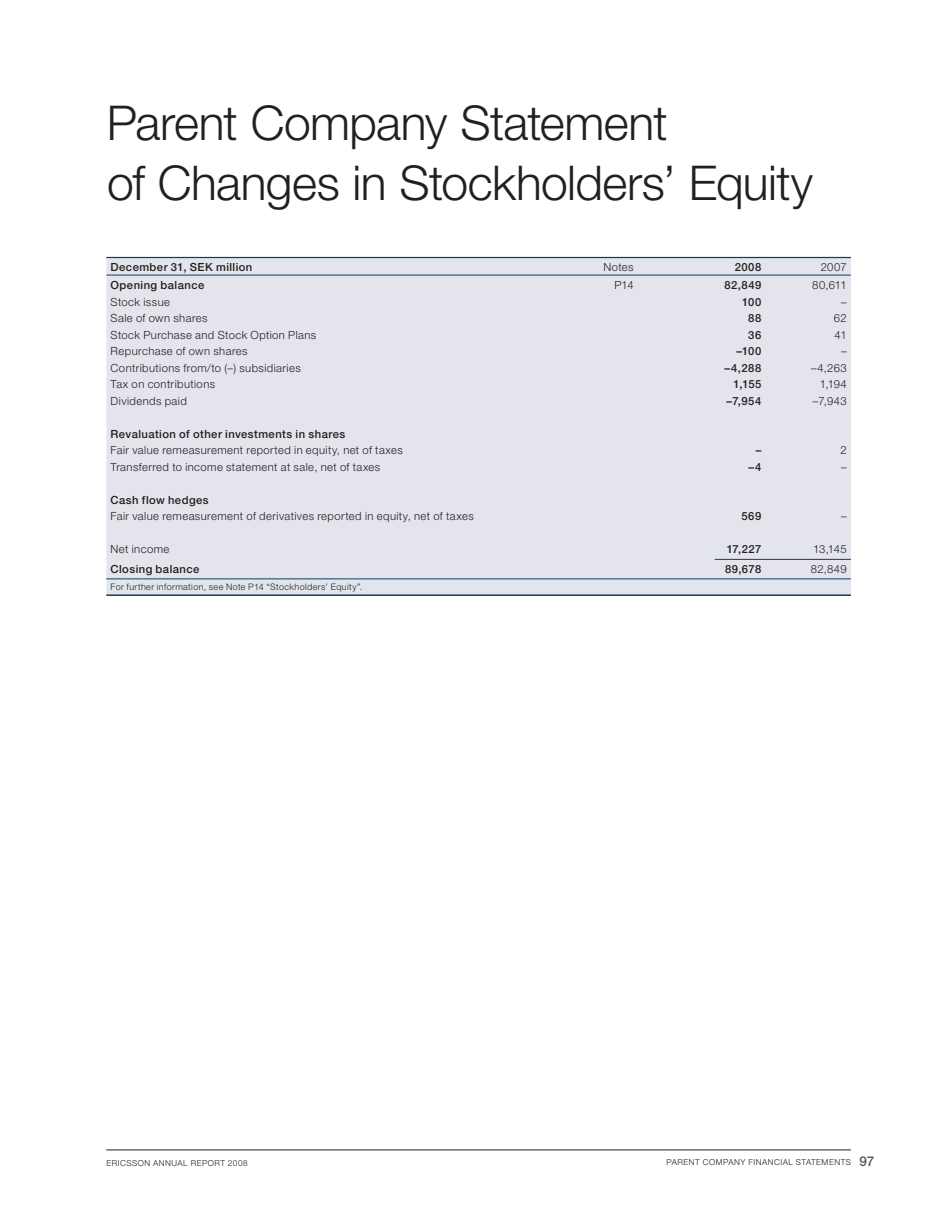
<style>
.page{position:relative;width:936px;height:1212px;background:#fff}
.page>*{position:absolute;margin:0;border:0;box-sizing:border-box;transform-origin:0 0}
.t1{font:300 48px/60px "Ericsson Sans Std";letter-spacing:-.01em;color:#231f20}
.t2{font:300 11.25px/16.5px "Ericsson Sans Std";letter-spacing:.035em;color:#231f20}
.t3{font:500 11.25px "Ericsson Sans Std";letter-spacing:.04em;color:#231f20}
.t4{font:300 9px "Ericsson Sans Std";letter-spacing:.045em;color:#231f20}
.t5{font:300 8.25px "Ericsson Sans Std";letter-spacing:.065em;color:#231f20}
.s1{font-weight:500}
.s2{font-weight:500;font-size:13.5px;color:#57585a}
</style>
<div class="page">
<hr style="left:106px;top:1149px;width:744px;height:1px;background:#231f20">
<hr style="left:106px;top:257px;width:744px;height:1px;background:#024266">
<div style="left:106px;top:258px;width:744px;height:338px;background:#e4e5ec"></div>
<hr style="left:106px;top:275px;width:744px;height:1px;background:#024266">
<hr style="left:714px;top:559px;width:136px;height:1px;background:#024266">
<hr style="left:106px;top:579px;width:744px;height:1px;background:#024266">
<hr style="left:106px;top:594px;width:744px;height:2px;background:#024266">
<p class="t1" style="left:107px;top:92px;width:707px">Parent Company Statement<br>of Changes in Stockholders’ Equity</p>
<p class="t3" style="left:111px;top:260px;width:143px">December 31, SEK million</p>
<p class="t2" style="left:603px;top:259px;width:32px">Notes</p>
<p class="t3" style="left:734px;top:260px;width:28px">2008</p>
<p class="t2" style="left:820px;top:259px;width:27px">2007</p>
<p class="t3" style="left:111px;top:278px;width:95px">Opening balance</p>
<p class="t2" style="left:614px;top:277px;width:21px">P14</p>
<p class="t3" style="left:724px;top:278px;width:38px">82,849</p>
<p class="t2" style="left:812px;top:277px;width:36px">80,611</p>
<p class="t2" style="left:111px;top:293px;width:61px">Stock issue</p>
<p class="t3" style="left:742px;top:295px;width:21px">100</p>
<p class="t2" style="left:841px;top:293px;width:7px">–</p>
<p class="t2" style="left:111px;top:310px;width:98px">Sale of own shares</p>
<p class="t3" style="left:748px;top:311px;width:15px">88</p>
<p class="t2" style="left:833px;top:310px;width:14px">62</p>
<p class="t2" style="left:111px;top:326px;width:207px">Stock Purchase and Stock Option Plans</p>
<p class="t3" style="left:748px;top:328px;width:15px">36</p>
<p class="t2" style="left:834px;top:326px;width:14px">41</p>
<p class="t2" style="left:111px;top:343px;width:138px">Repurchase of own shares</p>
<p class="t3" style="left:736px;top:344px;width:26px">–100</p>
<p class="t2" style="left:841px;top:343px;width:7px">–</p>
<p class="t2" style="left:111px;top:359px;width:192px">Contributions from/to (–) subsidiaries</p>
<p class="t3" style="left:724px;top:361px;width:38px">–4,288</p>
<p class="t2" style="left:811px;top:359px;width:37px">–4,263</p>
<p class="t2" style="left:111px;top:376px;width:106px">Tax on contributions</p>
<p class="t3" style="left:733px;top:377px;width:29px">1,155</p>
<p class="t2" style="left:819px;top:376px;width:28px">1,194</p>
<p class="t2" style="left:111px;top:392px;width:78px">Dividends paid</p>
<p class="t3" style="left:726px;top:394px;width:36px">–7,954</p>
<p class="t2" style="left:812px;top:392px;width:35px">–7,943</p>
<p class="t2" style="left:111px;top:425px;width:294px"><span class="s1">Revaluation of other investments in shares<br></span>Fair value remeasurement reported in equity, net of taxes</p>
<p class="t3" style="left:755px;top:443px;width:7px">–</p>
<p class="t2" style="left:840px;top:442px;width:8px">2</p>
<p class="t2" style="left:111px;top:458px;width:271px">Transferred to income statement at sale, net of taxes</p>
<p class="t3" style="left:748px;top:460px;width:14px">–4</p>
<p class="t2" style="left:841px;top:458px;width:7px">–</p>
<p class="t2" style="left:111px;top:491px;width:364px"><span class="s1">Cash flow hedges<br></span>Fair value remeasurement of derivatives reported in equity, net of taxes</p>
<p class="t3" style="left:741px;top:509px;width:21px">569</p>
<p class="t2" style="left:841px;top:508px;width:7px">–</p>
<p class="t2" style="left:111px;top:541px;width:60px">Net income</p>
<p class="t3" style="left:726px;top:542px;width:36px">17,227</p>
<p class="t2" style="left:813px;top:541px;width:35px">13,145</p>
<p class="t3" style="left:111px;top:562px;width:90px">Closing balance</p>
<p class="t3" style="left:725px;top:562px;width:38px">89,678</p>
<p class="t2" style="left:811px;top:560px;width:37px">82,849</p>
<p class="t4" style="left:111px;top:581px;width:253px">For further information, see Note P14 “Stockholders’ Equity”.</p>
<p class="t5" style="left:106px;top:1158px;width:143px">ericsson annual report 2008</p>
<p class="t5" style="left:666px;top:1157px;width:209px">Parent Company Financial Statements <span class="s2">97</span></p>
</div>
